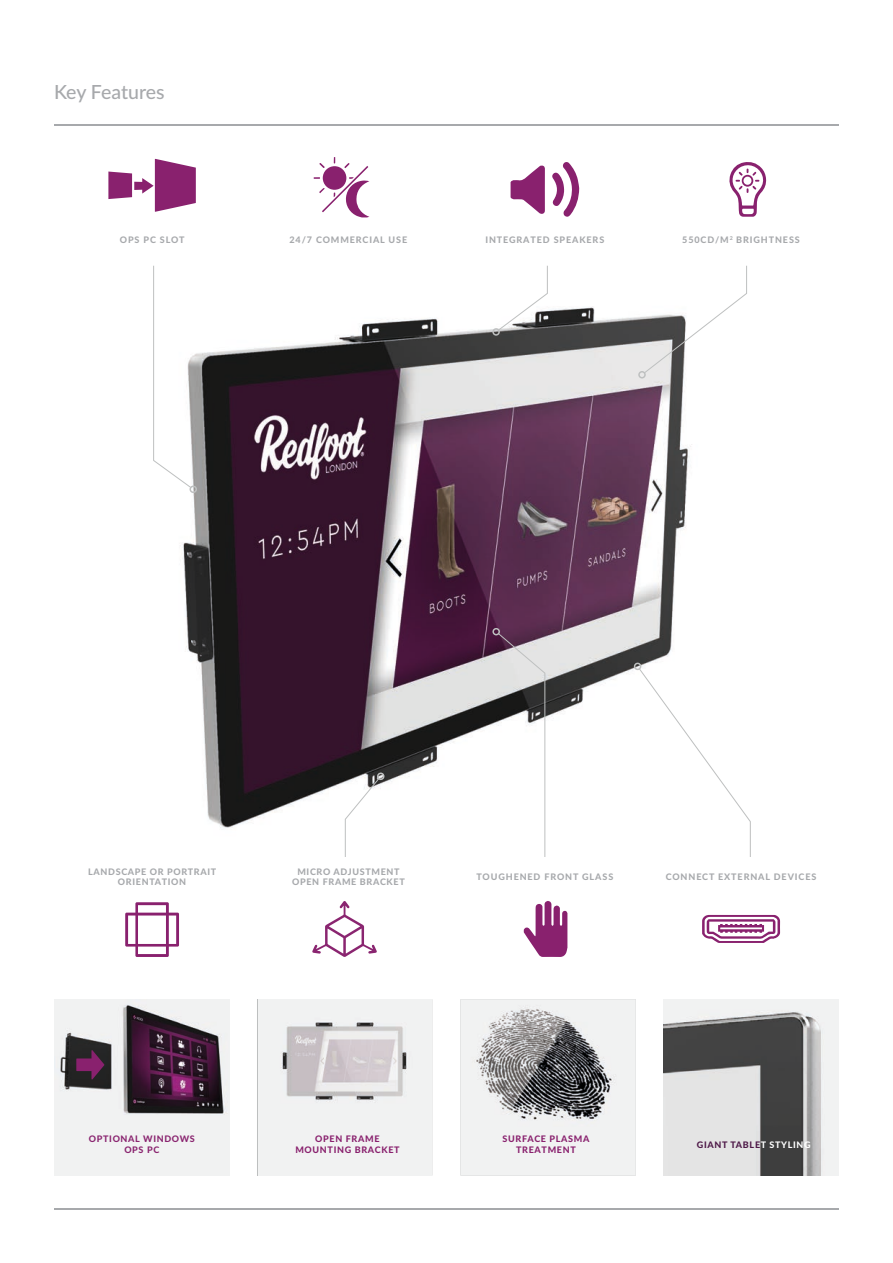
<style>
.page{position:relative;width:893px;height:1263px;background:#fff}
.page>*{position:absolute;margin:0;border:0;box-sizing:border-box;transform-origin:0 0}
.t1{font:500 19.5px "Lato";color:#a7a9ac}
.t2{font:800 9px "Lato";letter-spacing:.1em;color:#a7a9ac}
.t3{font:800 9px/10.8px "Lato";letter-spacing:.075em;color:#a7a9ac;text-align:center}
.t4{font:800 9px/10.8px "Lato";letter-spacing:.075em;color:#89216e;text-align:center}
.t5{font:800 9px/10.8px "Lato";letter-spacing:.075em;color:#8a2570;text-align:center}
.t6{font:800 9px "Lato";letter-spacing:.075em;color:#4e1948}
.s1{color:#fff}
</style>
<div class="page">
<img style="left:258px;top:999px;width:174px;height:176px">
<img style="left:257px;top:999px;width:1px;height:176px">
<img style="left:461px;top:1000px;width:174px;height:175px">
<img style="left:664px;top:999px;width:174px;height:176px">
<hr style="left:54px;top:1208px;width:785px;height:1px;background:#a7a9ac">
<hr style="left:54px;top:124px;width:785px;height:2px;background:#a7a9ac">
<img style="left:183px;top:306px;width:509px;height:548px">
<svg style="left:314px;top:177px;width:6px;height:2px"></svg>
<svg style="left:322px;top:166px;width:46px;height:46px"></svg>
<svg style="left:319px;top:188px;width:6px;height:5px"></svg>
<svg style="left:344px;top:163px;width:5px;height:5px"></svg>
<svg style="left:319px;top:163px;width:6px;height:5px"></svg>
<svg style="left:345px;top:177px;width:24px;height:40px"></svg>
<svg style="left:153px;top:265px;width:38px;height:223px"></svg>
<div style="left:190px;top:485px;width:7px;height:8px;border:2px solid #bec0c0;border-radius:50%"></div>
<svg style="left:644px;top:265px;width:103px;height:108px"></svg>
<div style="left:638px;top:371px;width:8px;height:7px;border:2px solid #bec0c0;border-radius:50%"></div>
<svg style="left:498px;top:265px;width:50px;height:66px"></svg>
<div style="left:492px;top:328px;width:8px;height:8px;border:2px solid #bec0c0;border-radius:50%"></div>
<svg style="left:125px;top:902px;width:54px;height:55px"></svg>
<svg style="left:498px;top:633px;width:47px;height:224px"></svg>
<div style="left:492px;top:628px;width:8px;height:7px;border:2px solid #bec0c0;border-radius:50%"></div>
<svg style="left:639px;top:668px;width:112px;height:189px"></svg>
<div style="left:634px;top:663px;width:7px;height:7px;border:2px solid #bec0c0;border-radius:50%"></div>
<svg style="left:345px;top:778px;width:34px;height:79px"></svg>
<div style="left:377px;top:772px;width:7px;height:8px;border:2px solid #bec0c0;border-radius:50%"></div>
<svg style="left:524px;top:901px;width:43px;height:56px"></svg>
<svg style="left:511px;top:165px;width:34px;height:49px"></svg>
<svg style="left:552px;top:162px;width:27px;height:55px"></svg>
<svg style="left:729px;top:162px;width:37px;height:55px"></svg>
<svg style="left:108px;top:159px;width:88px;height:53px"></svg>
<svg style="left:54px;top:999px;width:175px;height:176px"></svg>
<svg style="left:312px;top:901px;width:65px;height:56px"></svg>
<svg style="left:702px;top:915px;width:78px;height:28px"></svg>
<h1 class="t1" style="left:54px;top:77px;width:112px">Key Features</h1>
<p class="t2" style="left:120px;top:233px;width:66px">OPS PC SLOT</p>
<p class="t2" style="left:682px;top:233px;width:119px">550CD/M<sup>2</sup> BRIGHTNESS</p>
<p class="t2" style="left:289px;top:233px;width:119px">24/7 COMMERCIAL USE</p>
<p class="t2" style="left:485px;top:233px;width:120px">INTEGRATED SPEAKERS</p>
<p class="t3" style="left:88px;top:865px;width:130px">LANDSCAPE OR PORTRAIT<br>ORIENTATION</p>
<p class="t3" style="left:292px;top:865px;width:114px">MICRO ADJUSTMENT<br>OPEN FRAME BRACKET</p>
<p class="t2" style="left:476px;top:870px;width:138px">TOUGHENED FRONT GLASS</p>
<p class="t2" style="left:666px;top:870px;width:152px">CONNECT EXTERNAL DEVICES</p>
<p class="t5" style="left:89px;top:1133px;width:107px">OPTIONAL WINDOWS<br>OPS PC</p>
<p class="t4" style="left:295px;top:1133px;width:106px">OPEN FRAME<br>MOUNTING BRACKET</p>
<p class="t4" style="left:503px;top:1133px;width:88px">SURFACE PLASMA<br>TREATMENT</p>
<p class="t6" style="left:697px;top:1137px;width:115px">GIANT TABLE<span class="s1">T STYLING</span></p>
</div>
